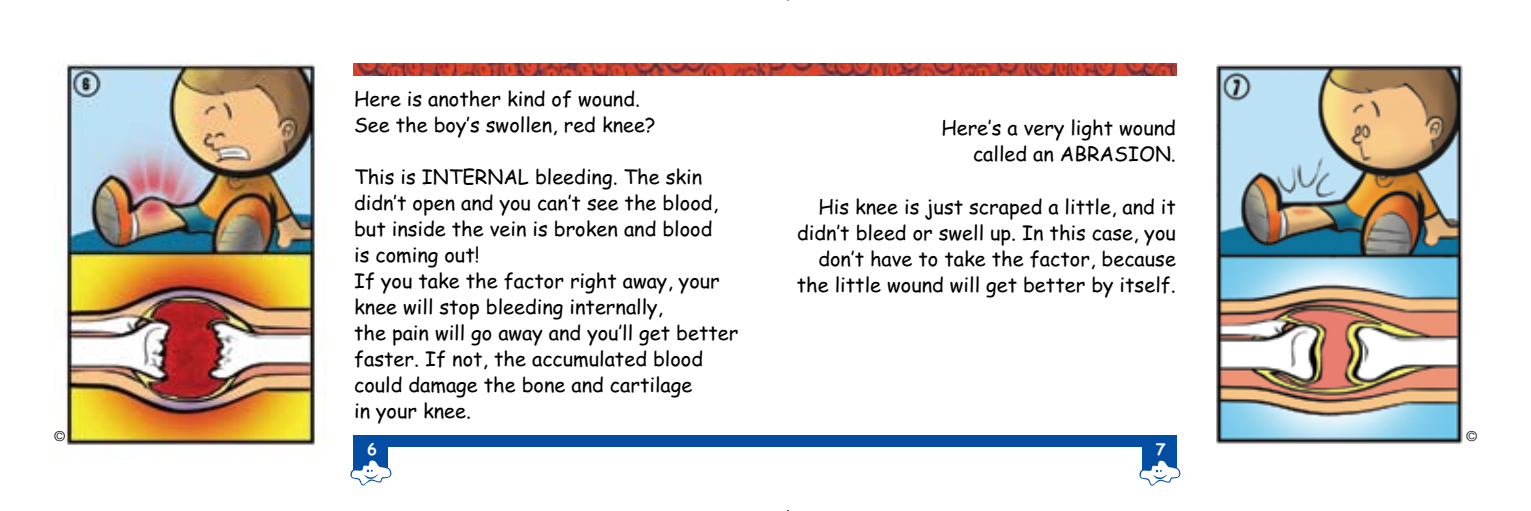
<style>
.page{position:relative;width:1531px;height:511px;background:#fff}
.page>*{position:absolute;margin:0;border:0;box-sizing:border-box;transform-origin:0 0}
.t1{font:20px/26px "Comic Sans MS";color:#000}
.t2{font:700 16px "Comic Sans MS";color:#fff}
.t3{font:300 14px "Helvetica Neue";color:#000}
</style>
<div class="page">
<img style="left:55px;top:61px;width:272px;height:398px">
<img style="left:354px;top:64px;width:411px;height:11px">
<div style="left:354px;top:435px;width:435px;height:11px;background:#034ea2"></div>
<div style="left:354px;top:435px;width:34px;height:34px;background:#034ea2"></div>
<svg style="left:350px;top:458px;width:41px;height:28px"></svg>
<img style="left:1216px;top:64px;width:247px;height:380px">
<img style="left:765px;top:64px;width:412px;height:11px">
<div style="left:765px;top:435px;width:412px;height:11px;background:#034ea2"></div>
<div style="left:1143px;top:435px;width:34px;height:34px;background:#034ea2"></div>
<svg style="left:1139px;top:458px;width:41px;height:28px"></svg>
<p class="t1" style="left:354px;top:85px;width:303px">Here is another kind of wound.<br>See the boy’s swollen, red knee?</p>
<p class="t1" style="left:354px;top:163px;width:386px">This is INTERNAL bleeding. The skin didn’t open and you can’t see the blood, but inside the vein is broken and blood<br>is coming out!<br>If you take the factor right away, your knee will stop bleeding internally,<br>the pain will go away and you’ll get better faster. If not, the accumulated blood could damage the bone and cartilage<br>in your knee.</p>
<p class="t1" style="left:941px;top:114px;width:236px;text-align:right">Here’s a very light wound called an ABRASION.</p>
<p class="t1" style="left:797px;top:192px;width:381px;text-align:right">His knee is just scraped a little, and it didn’t bleed or swell up. In this case, you don’t have to take the factor, because the little wound will get better by itself.</p>
<p class="t3" style="left:54px;top:427px;width:13px">©</p>
<p class="t3" style="left:1466px;top:427px;width:13px">©</p>
<p class="t2" style="left:367px;top:437px;width:11px">6</p>
<p class="t2" style="left:1156px;top:437px;width:11px">7</p>
</div>
